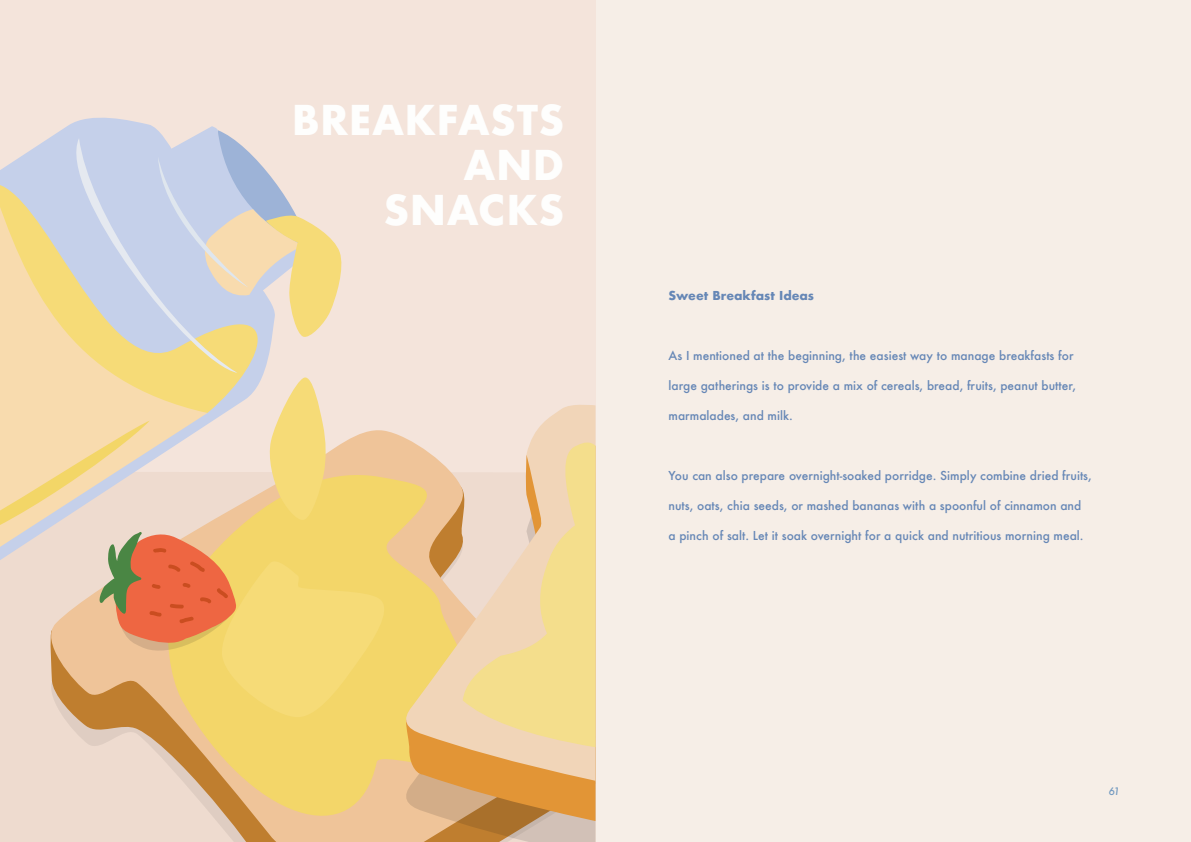
<style>
.page{position:relative;width:1191px;height:842px;background:#fff}
.page>*{position:absolute;margin:0;border:0;box-sizing:border-box;transform-origin:0 0}
.t1{font:700 40px/45px "Futura";letter-spacing:.01em;color:#fefefd;text-align:right}
.t2{font:500 12px "Futura";color:#6687b6}
.t3{font:700 12px "Futura";color:#6687b6}
.t4{font:italic 500 10px "Futura";color:#7299c0}
</style>
<div class="page">
<div style="left:595px;top:0;width:596px;height:842px;background:#f6eee7"></div>
<div style="left:0;top:0;width:595px;height:842px;background:#f4e4db"></div>
<div style="left:0;top:717px;width:38px;height:125px;background:#eedbcf"></div>
<svg style="left:38px;top:432px;width:363px;height:410px;fill:#eedbcf"></svg>
<svg style="left:0;top:117px;width:218px;height:66px;fill:#c7d1e9"></svg>
<svg style="left:207px;top:339px;width:65px;height:36px"></svg>
<svg style="left:0;top:183px;width:207px;height:192px;fill:#f8dbae"></svg>
<svg style="left:55px;top:138px;width:182px;height:235px;fill:#c5d0ea"></svg>
<svg style="left:158px;top:130px;width:184px;height:209px"></svg>
<svg style="left:166px;top:461px;width:235px;height:381px;fill:#f3d669"></svg>
<svg style="left:0;top:375px;width:391px;height:342px"></svg>
<svg style="left:401px;top:781px;width:194px;height:61px"></svg>
<svg style="left:406px;top:781px;width:189px;height:40px"></svg>
<svg style="left:401px;top:405px;width:194px;height:376px"></svg>
<svg style="left:463px;top:441px;width:132px;height:306px"></svg>
<h1 class="t1" style="left:292px;top:102px;width:274px">BREAKFASTS<br>AND<br>SNACKS</h1>
<p class="t3" style="left:668px;top:290px;width:147px">Sweet Breakfast Ideas</p>
<p class="t2" style="left:668px;top:350px;width:406px">As I mentioned at the beginning, the easiest way to manage breakfasts for</p>
<p class="t2" style="left:668px;top:380px;width:409px">large gatherings is to provide a mix of cereals, bread, fruits, peanut butter,</p>
<p class="t2" style="left:668px;top:410px;width:126px">marmalades, and milk.</p>
<p class="t2" style="left:668px;top:470px;width:425px">You can also prepare overnight-soaked porridge. Simply combine dried fruits,</p>
<p class="t2" style="left:668px;top:500px;width:414px">nuts, oats, chia seeds, or mashed bananas with a spoonful of cinnamon and</p>
<p class="t2" style="left:668px;top:530px;width:416px">a pinch of salt. Let it soak overnight for a quick and nutritious morning meal.</p>
<p class="t4" style="left:1108px;top:787px;width:13px">61</p>
</div>
